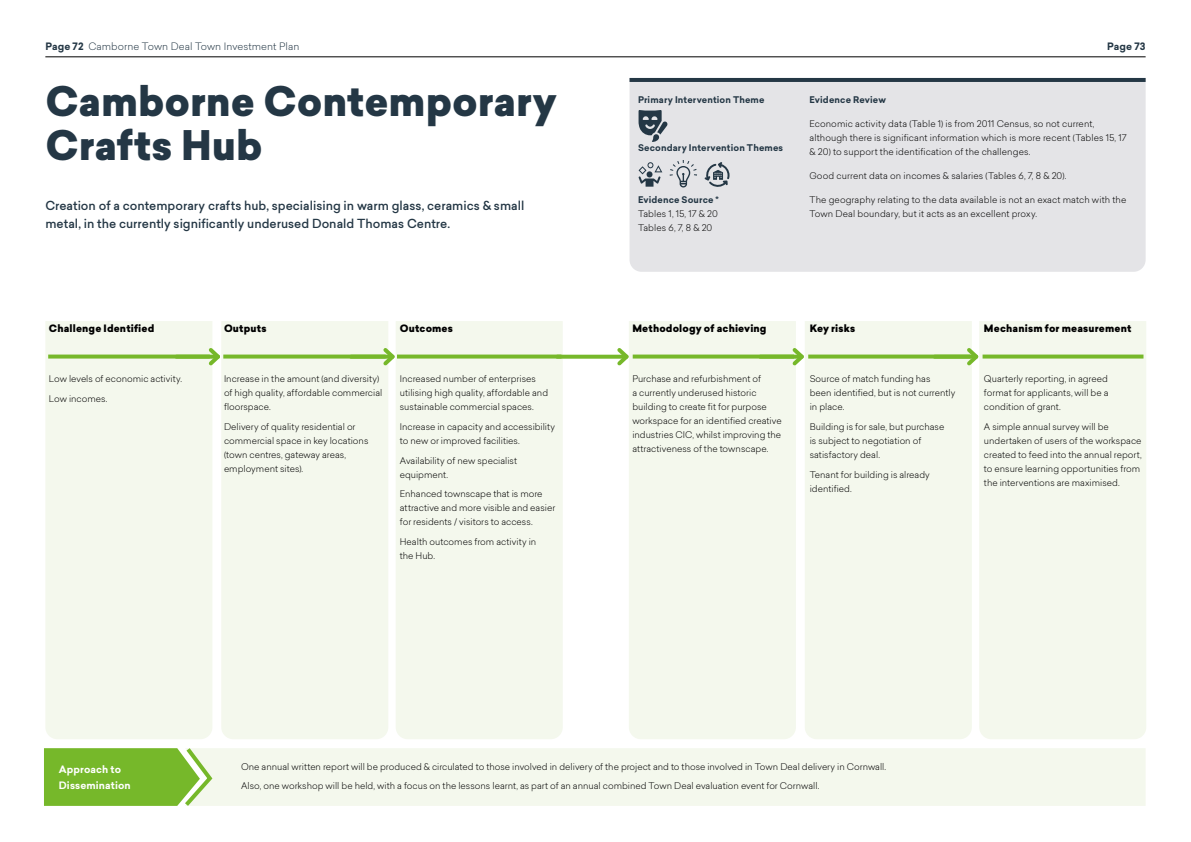
<style>
.page{position:relative;width:1191px;height:842px;background:#fff}
.page>*{position:absolute;margin:0;border:0;box-sizing:border-box;transform-origin:0 0}
.t1{font:900 40px/44px "Sailec";letter-spacing:-.005em;color:#243745}
.t2{font:500 12px/18px "Sailec";color:#243745}
.t3{font:900 10px "Sailec";letter-spacing:.015em;color:#000}
.t4{font:300 10px "Sailec";letter-spacing:.005em;color:#243745}
.t5{font:700 10px/16px "Sailec";letter-spacing:.01em;color:#fff}
.t6{font:700 10px "Sailec";letter-spacing:.01em;color:#243745}
.t7{font:300 9px/14px "Sailec";color:#000}
.t8{font:700 9px "Sailec";letter-spacing:.015em;color:#243745}
.s1{font-weight:700}
</style>
<div class="page">
<hr style="left:45px;top:57px;width:1100px;height:1px;background:#000">
<div style="left:45px;top:321px;width:167px;height:418px;background:#f4f8ed"></div>
<div style="left:629px;top:321px;width:167px;height:418px;background:#f4f8ed"></div>
<div style="left:221px;top:321px;width:167px;height:418px;background:#f4f8ed"></div>
<div style="left:805px;top:321px;width:166px;height:418px;background:#f4f8ed"></div>
<div style="left:396px;top:321px;width:167px;height:418px;background:#f4f8ed"></div>
<div style="left:979px;top:321px;width:167px;height:418px;background:#f4f8ed"></div>
<div style="left:629px;top:82px;width:516px;height:190px;background:#e4e4e7"></div>
<div style="left:215px;top:748px;width:930px;height:58px;background:#f4f8ed"></div>
<svg style="left:48px;top:355px;width:128px;height:4px"></svg>
<svg style="left:398px;top:355px;width:159px;height:4px"></svg>
<svg style="left:224px;top:355px;width:127px;height:4px"></svg>
<svg style="left:632px;top:355px;width:128px;height:4px"></svg>
<hr style="left:629px;top:78px;width:516px;height:4px;background:#243745">
<svg style="left:808px;top:355px;width:126px;height:4px"></svg>
<svg style="left:982px;top:355px;width:161px;height:4px"></svg>
<svg style="left:44px;top:748px;width:171px;height:58px;background:#86c044"></svg>
<svg style="left:176px;top:355px;width:29px;height:4px"></svg>
<svg style="left:205px;top:344px;width:19px;height:25px"></svg>
<svg style="left:351px;top:355px;width:29px;height:4px"></svg>
<svg style="left:380px;top:344px;width:18px;height:25px"></svg>
<svg style="left:557px;top:355px;width:56px;height:4px"></svg>
<svg style="left:613px;top:344px;width:19px;height:25px"></svg>
<svg style="left:760px;top:355px;width:29px;height:4px"></svg>
<svg style="left:789px;top:344px;width:18px;height:25px"></svg>
<svg style="left:934px;top:355px;width:29px;height:4px"></svg>
<svg style="left:963px;top:344px;width:19px;height:25px"></svg>
<svg style="left:638px;top:110px;width:30px;height:32px"></svg>
<svg style="left:638px;top:162px;width:24px;height:25px"></svg>
<svg style="left:669px;top:160px;width:28px;height:27px"></svg>
<svg style="left:704px;top:162px;width:25px;height:26px"></svg>
<p class="t4" style="left:45px;top:39px;width:255px"><span class="s1">Page 72</span> Camborne Town Deal Town Investment Plan</p>
<p class="t6" style="left:1107px;top:39px;width:40px">Page 73</p>
<h1 class="t1" style="left:45px;top:80px;width:513px">Camborne Contemporary<br>Crafts Hub</h1>
<p class="t8" style="left:809px;top:93px;width:78px">Evidence Review</p>
<p class="t7" style="left:809px;top:116px;width:319px">Economic activity data (Table 1) is from 2011 Census, so not current, although there is significant information which is more recent (Tables 15, 17 &amp; 20) to support the identification of the challenges.</p>
<p class="t7" style="left:809px;top:168px;width:258px">Good current data on incomes &amp; salaries (Tables 6, 7, 8 &amp; 20).</p>
<p class="t7" style="left:809px;top:192px;width:318px">The geography relating to the data available is not an exact match with the<br>Town Deal boundary, but it acts as an excellent proxy.</p>
<p class="t8" style="left:638px;top:93px;width:128px">Primary Intervention Theme</p>
<p class="t8" style="left:638px;top:141px;width:147px">Secondary Intervention Themes</p>
<p class="t8" style="left:638px;top:193px;width:82px">Evidence Source *</p>
<p class="t7" style="left:638px;top:207px;width:81px">Tables 1, 15, 17 &amp; 20<br>Tables 6, 7, 8 &amp; 20</p>
<h2 class="t2" style="left:45px;top:197px;width:480px">Creation of a contemporary crafts hub, specialising in warm glass, ceramics &amp; small metal, in the currently significantly underused Donald Thomas Centre.</h2>
<p class="t3" style="left:49px;top:321px;width:107px">Challenge Identified</p>
<p class="t7" style="left:49px;top:369px;width:135px;line-height:19.7px">Low levels of economic activity.<br>Low incomes.</p>
<p class="t3" style="left:224px;top:321px;width:44px">Outputs</p>
<p class="t7" style="left:224px;top:372px;width:160px">Increase in the amount (and diversity) of high quality, affordable commercial floorspace.</p>
<p class="t7" style="left:224px;top:419px;width:146px">Delivery of quality residential or commercial space in key locations (town centres, gateway areas, employment sites).</p>
<p class="t3" style="left:400px;top:321px;width:55px">Outcomes</p>
<p class="t7" style="left:400px;top:372px;width:150px">Increased number of enterprises utilising high quality, affordable and sustainable commercial spaces.</p>
<p class="t7" style="left:400px;top:419px;width:157px">Increase in capacity and accessibility to new or improved facilities.</p>
<p class="t7" style="left:400px;top:453px;width:119px">Availability of new specialist equipment.</p>
<p class="t7" style="left:400px;top:487px;width:157px">Enhanced townscape that is more attractive and more visible and easier for residents / visitors to access.</p>
<p class="t7" style="left:400px;top:534px;width:138px">Health outcomes from activity in the Hub.</p>
<p class="t3" style="left:632px;top:321px;width:136px">Methodology of achieving</p>
<p class="t7" style="left:632px;top:372px;width:151px">Purchase and refurbishment of<br>a currently underused historic building to create fit for purpose workspace for an identified creative industries CIC, whilst improving the attractiveness of the townscape.</p>
<p class="t3" style="left:809px;top:321px;width:47px">Key risks</p>
<p class="t7" style="left:809px;top:372px;width:147px">Source of match funding has<br>been identified, but is not currently in place.</p>
<p class="t7" style="left:809px;top:419px;width:136px">Building is for sale, but purchase is subject to negotiation of satisfactory deal.</p>
<p class="t7" style="left:809px;top:467px;width:122px">Tenant for building is already identified.</p>
<p class="t3" style="left:984px;top:321px;width:149px">Mechanism for measurement</p>
<p class="t7" style="left:984px;top:372px;width:126px;text-align:justify">Quarterly reporting, in agreed format for applicants, will be a condition of grant.</p>
<p class="t7" style="left:984px;top:419px;width:159px">A simple annual survey will be undertaken of users of the workspace created to feed into the annual report, to ensure learning opportunities from the interventions are maximised.</p>
<p class="t5" style="left:59px;top:762px;width:73px">Approach to<br>Dissemination</p>
<p class="t7" style="left:241px;top:756px;width:646px;line-height:19.7px">One annual written report will be produced &amp; circulated to those involved in delivery of the project and to those involved in Town Deal delivery in Cornwall.<br>Also, one workshop will be held, with a focus on the lessons learnt, as part of an annual combined Town Deal evaluation event for Cornwall.</p>
</div>
